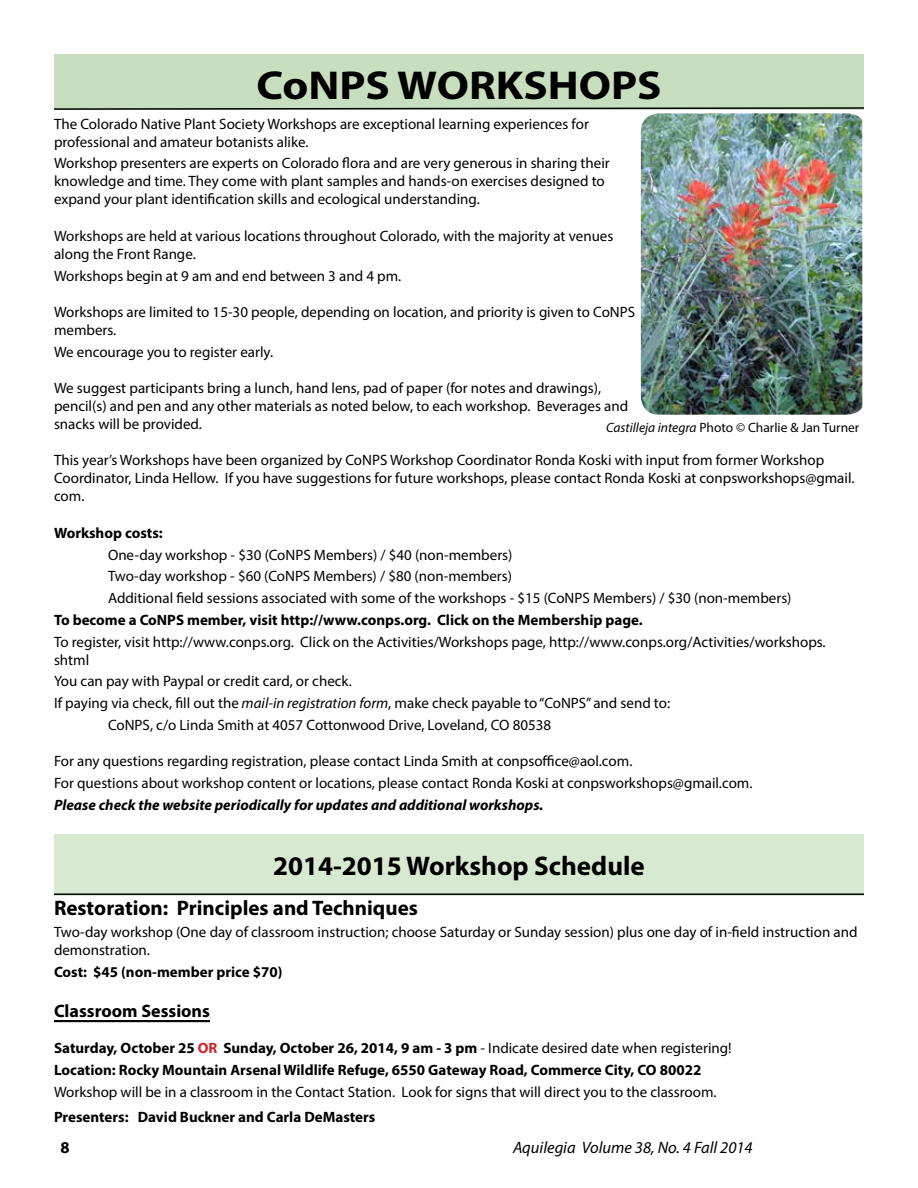
<style>
.page{position:relative;width:918px;height:1188px;background:#fff}
.page>*{position:absolute;margin:0;border:0;box-sizing:border-box;transform-origin:0 0}
.t1{font:700 40.5px "Myriad Pro";color:#000;scale:1.11 1}
.t2{font:700 27px "Myriad Pro";color:#000}
.t3{font:700 21px "Myriad Pro";color:#000}
.t4{font:700 18px "Myriad Pro";color:#000}
.t5{font:italic 16.5px "Myriad Pro";color:#000}
.t6{font:700 16.5px "Myriad Pro";color:#000}
.t7{font:15px/18px "Myriad Pro";color:#000}
.t8{font:700 15px/21.8px "Myriad Pro";color:#000}
.t9{font:italic 700 15px "Myriad Pro";color:#000}
.t10{font:13.5px "Myriad Pro";color:#000}
.s1{font-style:italic}
.s2{color:#d2232a}
.s3{font-weight:400}
</style>
<div class="page">
<div style="left:54px;top:54px;width:810px;height:56px;background:#c7dfbf"></div>
<hr style="left:54px;top:1020px;width:156px;height:2px;background:#000">
<div style="left:54px;top:834px;width:810px;height:61px;background:#d8e9d2"></div>
<svg style="left:54px;top:107px;width:810px;height:3px"></svg>
<img style="left:641px;top:113px;width:221px;height:302px">
<hr style="left:54px;top:893px;width:810px;height:2px;background:#000">
<h1 class="t1" style="left:257px;top:59px;width:366px">CoNPS WORKSHOPS</h1>
<p class="t7" style="left:54px;top:114px;width:536px">The Colorado Native Plant Society Workshops are exceptional learning experiences for professional and amateur botanists alike.</p>
<p class="t7" style="left:54px;top:154px;width:557px">Workshop presenters are experts on Colorado flora and are very generous in sharing their knowledge and time. They come with plant samples and hands-on exercises designed to expand your plant identification skills and ecological understanding.</p>
<p class="t7" style="left:54px;top:226px;width:561px">Workshops are held at various locations throughout Colorado, with the majority at venues along the Front Range.</p>
<p class="t7" style="left:54px;top:266px;width:349px">Workshops begin at 9 am and end between 3 and 4 pm.</p>
<p class="t7" style="left:54px;top:303px;width:583px">Workshops are limited to 15-30 people, depending on location, and priority is given to CoNPS members.</p>
<p class="t7" style="left:54px;top:342px;width:221px">We encourage you to register early.</p>
<p class="t7" style="left:54px;top:379px;width:576px">We suggest participants bring a lunch, hand lens, pad of paper (for notes and drawings), pencil(s) and pen and any other materials as noted below, to each workshop. Beverages and snacks will be provided.</p>
<p class="t7" style="left:54px;top:451px;width:802px">This year’s Workshops have been organized by CoNPS Workshop Coordinator Ronda Koski with input from former Workshop<br>Coordinator, Linda Hellow. If you have suggestions for future workshops, please contact Ronda Koski at conpsworkshops@gmail. com.</p>
<p class="t8" style="left:54px;top:521px;width:110px">Workshop costs:</p>
<p class="t7" style="left:108px;top:543px;width:685px;line-height:21.8px">One-day workshop - $30 (CoNPS Members) / $40 (non-members)<br>Two-day workshop - $60 (CoNPS Members) / $80 (non-members)<br>Additional field sessions associated with some of the workshops - $15 (CoNPS Members) / $30 (non-members)</p>
<p class="t8" style="left:54px;top:608px;width:590px">To become a CoNPS member, visit http://www.conps.org. Click on the Membership page.</p>
<p class="t7" style="left:54px;top:632px;width:773px">To register, visit http://www.conps.org. Click on the Activities/Workshops page, http://www.conps.org/Activities/workshops. shtml</p>
<p class="t7" style="left:54px;top:672px;width:299px">You can pay with Paypal or credit card, or check.</p>
<p class="t7" style="left:54px;top:694px;width:618px">If paying via check, fill out the <span class="s1">mail-in registration form</span>, make check payable to “CoNPS” and send to:</p>
<p class="t7" style="left:108px;top:716px;width:445px">CoNPS, c/o Linda Smith at 4057 Cottonwood Drive, Loveland, CO 80538</p>
<p class="t7" style="left:54px;top:750px;width:700px;line-height:21.8px">For any questions regarding registration, please contact Linda Smith at conpsoffice@aol.com.<br>For questions about workshop content or locations, please contact Ronda Koski at conpsworkshops@gmail.com.</p>
<p class="t9" style="left:54px;top:795px;width:491px">Please check the website periodically for updates and additional workshops.</p>
<p class="t10" style="left:606px;top:420px;width:255px"><span class="s1">Castilleja integra</span> Photo © Charlie &amp; Jan Turner</p>
<h2 class="t2" style="left:273px;top:848px;width:373px">2014-2015 Workshop Schedule</h2>
<h3 class="t3" style="left:54px;top:895px;width:365px">Restoration: Principles and Techniques</h3>
<p class="t7" style="left:54px;top:923px;width:805px">Two-day workshop (One day of classroom instruction; choose Saturday or Sunday session) plus one day of in-field instruction and demonstration.</p>
<p class="t8" style="left:54px;top:960px;width:230px">Cost: $45 (non-member price $70)</p>
<p class="t4" style="left:54px;top:999px;width:158px">Classroom Sessions</p>
<p class="t8" style="left:54px;top:1037px;width:679px">Saturday, October 25 <span class="s2">OR</span> Sunday, October 26, 2014, 9 am - 3 pm <span class="s3">- Indicate desired date when registering!<br></span>Location: Rocky Mountain Arsenal Wildlife Refuge, 6550 Gateway Road, Commerce City, CO 80022</p>
<p class="t7" style="left:54px;top:1083px;width:664px">Workshop will be in a classroom in the Contact Station. Look for signs that will direct you to the classroom.</p>
<p class="t8" style="left:54px;top:1106px;width:323px">Presenters: David Buckner and Carla DeMasters</p>
<p class="t6" style="left:61px;top:1137px;width:11px">8</p>
<p class="t5" style="left:513px;top:1137px;width:241px">Aquilegia Volume 38, No. 4 Fall 2014</p>
</div>
